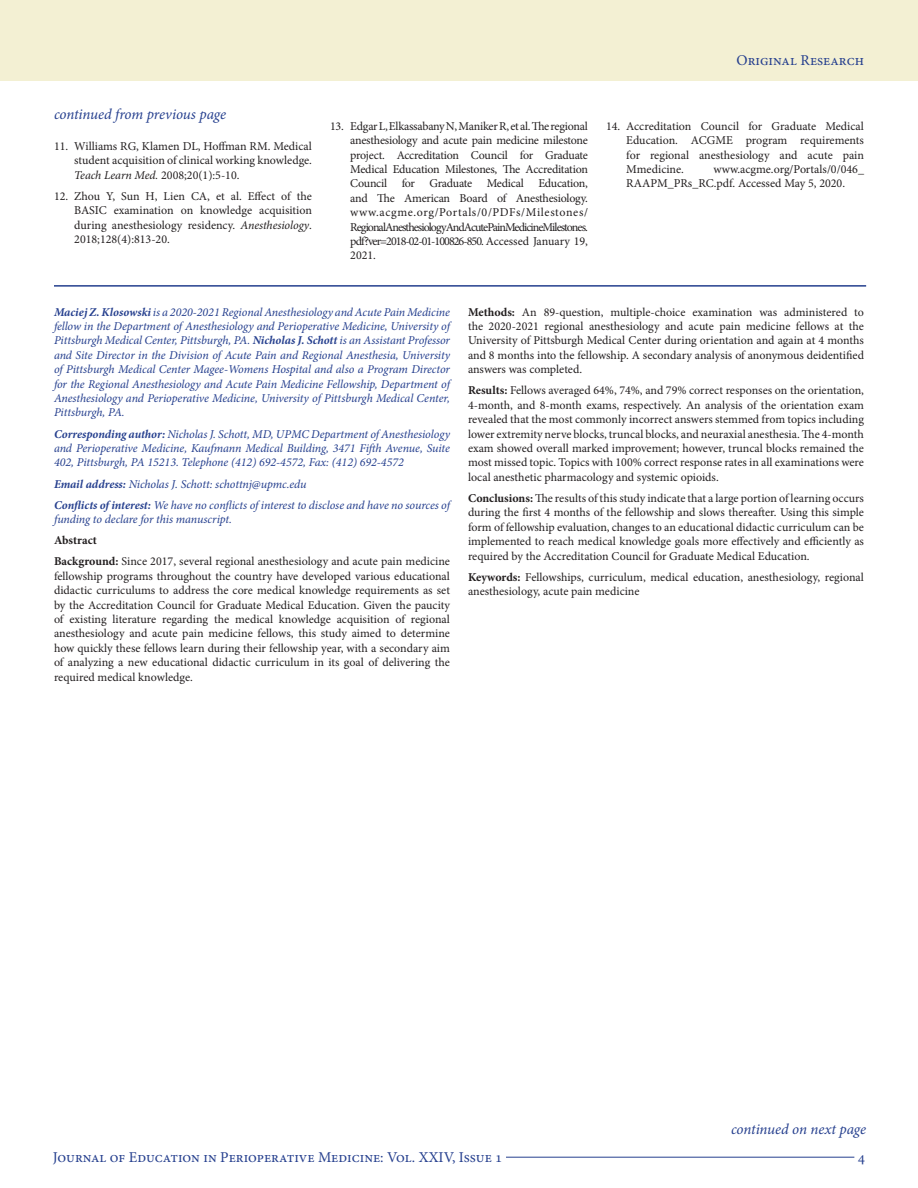
<style>
.page{position:relative;width:918px;height:1188px;background:#fff}
.page>*{position:absolute;margin:0;border:0;box-sizing:border-box;transform-origin:0 0}
.t1{font:15px "Minion Pro";color:#253f8e}
.t2{font:italic 15px "Minion Pro";letter-spacing:-.01em;color:#253f8e}
.t3{font:12px/14.4px "Minion Pro";color:#231f20;text-align:justify}
.t4{font:italic 12px/14.4px "Minion Pro";letter-spacing:-.005em;color:#253f8e;text-align:justify}
.t5{font:700 12px "Minion Pro";color:#231f20}
.s1{font-style:italic}
.s2{font-weight:700}
</style>
<div class="page">
<hr style="left:506px;top:1157px;width:348px;height:1px;background:#253f8e">
<div style="left:0;top:0;width:918px;height:81px;background:#f3f0d3"></div>
<hr style="left:54px;top:285px;width:812px;height:2px;background:#253f8e">
<p class="t2" style="left:54px;top:104px;width:174px">continued from previous page</p>
<p class="t3" style="left:74px;top:139px;width:239px;text-indent:-20px">11. Williams RG, Klamen DL, Hoffman RM. Medical student acquisition of clinical working knowledge.<br><span class="s1">Teach Learn Med.</span> 2008;20(1):5-10.</p>
<p class="t3" style="left:74px;top:189px;width:239px;text-indent:-20px">12. Zhou Y, Sun H, Lien CA, et al. Effect of the BASIC examination on knowledge acquisition during anesthesiology residency. <span class="s1">Anesthesiology</span>.<br>2018;128(4):813-20.</p>
<p class="t1" style="left:737px;top:50px;width:129px">Original Research</p>
<p class="t3" style="left:350px;top:119px;width:239px;text-indent:-20px">13. Edgar L, Elkassabany N, Maniker R, et al. The regional anesthesiology and acute pain medicine milestone project. Accreditation Council for Graduate Medical Education Milestones, The Accreditation Council for Graduate Medical Education, and The American Board of Anesthesiology. www.acgme.org/Portals/0/PDFs/Milestones/ RegionalAnesthesiologyAndAcutePainMedicineMilestones. pdf?ver=2018-02-01-100826-850. Accessed January 19, 2021.</p>
<p class="t3" style="left:626px;top:119px;width:239px;text-indent:-20px">14. Accreditation Council for Graduate Medical Education. ACGME program requirements for regional anesthesiology and acute pain Mmedicine.</p>
<p class="t3" style="left:626px;top:162px;width:239px;text-indent:87px">www.acgme.org/Portals/0/046_<br>RAAPM_PRs_RC.pdf. Accessed May 5, 2020.</p>
<p class="t4" style="left:54px;top:305px;width:398px"><span class="s2">Maciej Z. Klosowski</span> is a 2020-2021 Regional Anesthesiology and Acute Pain Medicine fellow in the Department of Anesthesiology and Perioperative Medicine, University of Pittsburgh Medical Center, Pittsburgh, PA. <span class="s2">Nicholas J. Schott</span> is an Assistant Professor and Site Director in the Division of Acute Pain and Regional Anesthesia, University of Pittsburgh Medical Center Magee-Womens Hospital and also a Program Director for the Regional Anesthesiology and Acute Pain Medicine Fellowship, Department of Anesthesiology and Perioperative Medicine, University of Pittsburgh Medical Center, Pittsburgh, PA.</p>
<p class="t4" style="left:54px;top:427px;width:397px"><span class="s2">Corresponding author:</span> Nicholas J. Schott, MD, UPMC Department of Anesthesiology and Perioperative Medicine, Kaufmann Medical Building, 3471 Fifth Avenue, Suite 402, Pittsburgh, PA 15213. Telephone (412) 692-4572, Fax: (412) 692-4572</p>
<p class="t4" style="left:54px;top:476px;width:254px"><span class="s2">Email address:</span> Nicholas J. Schott: schottnj@upmc.edu</p>
<p class="t4" style="left:54px;top:498px;width:397px"><span class="s2">Conflicts of interest:</span> We have no conflicts of interest to disclose and have no sources of funding to declare for this manuscript.</p>
<p class="t5" style="left:54px;top:532px;width:44px">Abstract</p>
<p class="t3" style="left:54px;top:554px;width:398px"><span class="s2">Background:</span> Since 2017, several regional anesthesiology and acute pain medicine fellowship programs throughout the country have developed various educational didactic curriculums to address the core medical knowledge requirements as set by the Accreditation Council for Graduate Medical Education. Given the paucity of existing literature regarding the medical knowledge acquisition of regional anesthesiology and acute pain medicine fellows, this study aimed to determine how quickly these fellows learn during their fellowship year, with a secondary aim of analyzing a new educational didactic curriculum in its goal of delivering the required medical knowledge.</p>
<p class="t3" style="left:468px;top:305px;width:398px"><span class="s2">Methods:</span> An 89-question, multiple-choice examination was administered to the 2020-2021 regional anesthesiology and acute pain medicine fellows at the University of Pittsburgh Medical Center during orientation and again at 4 months and 8 months into the fellowship. A secondary analysis of anonymous deidentified answers was completed.</p>
<p class="t3" style="left:468px;top:383px;width:398px"><span class="s2">Results:</span> Fellows averaged 64%, 74%, and 79% correct responses on the orientation, 4-month, and 8-month exams, respectively. An analysis of the orientation exam revealed that the most commonly incorrect answers stemmed from topics including lower extremity nerve blocks, truncal blocks, and neuraxial anesthesia. The 4-month exam showed overall marked improvement; however, truncal blocks remained the most missed topic. Topics with 100% correct response rates in all examinations were local anesthetic pharmacology and systemic opioids.</p>
<p class="t3" style="left:468px;top:491px;width:398px"><span class="s2">Conclusions:</span> The results of this study indicate that a large portion of learning occurs during the first 4 months of the fellowship and slows thereafter. Using this simple form of fellowship evaluation, changes to an educational didactic curriculum can be implemented to reach medical knowledge goals more effectively and efficiently as required by the Accreditation Council for Graduate Medical Education.</p>
<p class="t3" style="left:468px;top:570px;width:397px"><span class="s2">Keywords:</span> Fellowships, curriculum, medical education, anesthesiology, regional anesthesiology, acute pain medicine</p>
<p class="t2" style="left:731px;top:1119px;width:137px">continued on next page</p>
<p class="t1" style="left:53px;top:1147px;width:451px">Journal of Education in Perioperative Medicine: Vol. XXIV, Issue 1</p>
<p class="t1" style="left:858px;top:1147px;width:9px">4</p>
</div>
